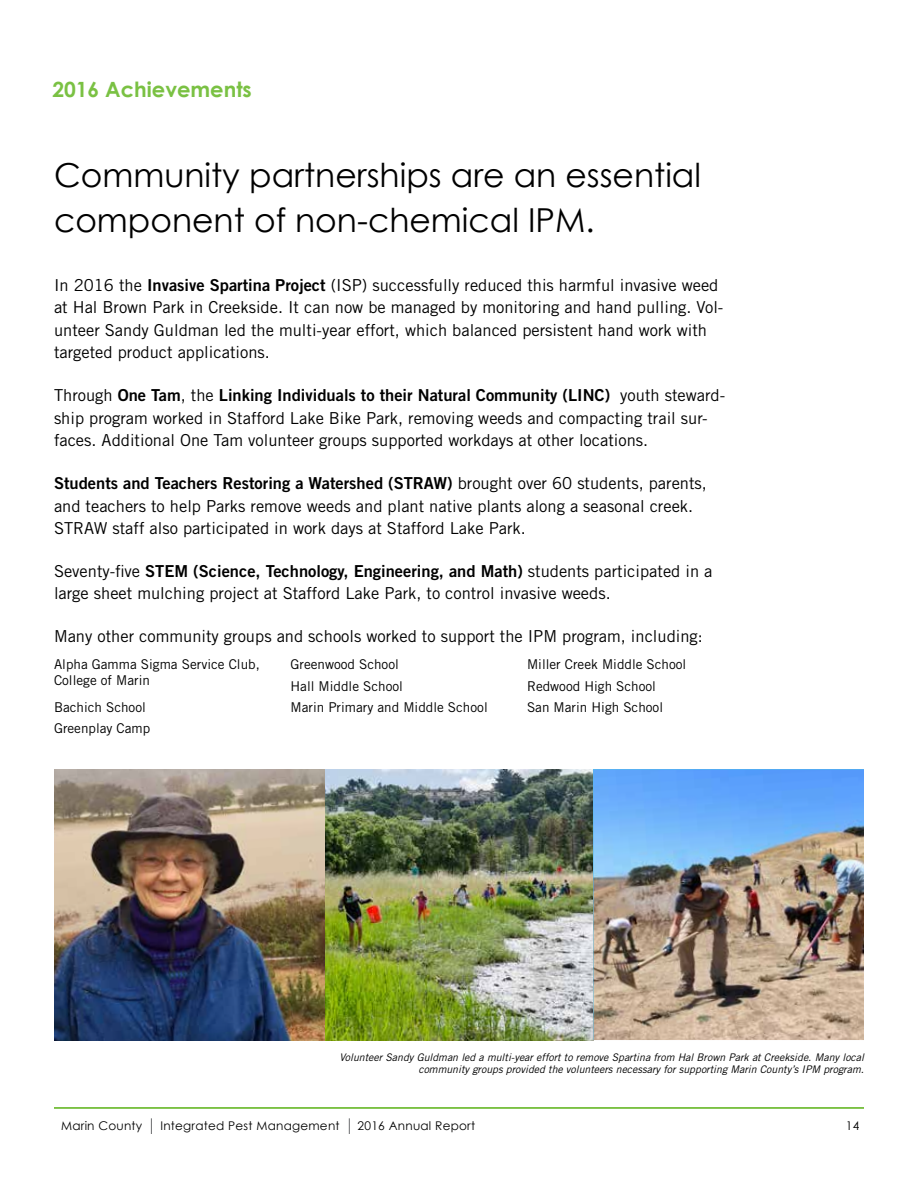
<style>
.page{position:relative;width:918px;height:1188px;background:#fff}
.page>*{position:absolute;margin:0;border:0;box-sizing:border-box;transform-origin:0 0}
.t1{font:33px/45px "Century Gothic";color:#000}
.t2{font:700 21px "Century Gothic";color:#7ac143}
.t3{font:16.5px/22.5px "Trade Gothic";color:#000}
.t4{font:16.5px "Trade Gothic Bold Two";color:#000}
.t5{font:13.5px "Trade Gothic";color:#000}
.t6{font:12px "Century Gothic";letter-spacing:.02em;color:#000}
.t7{font:italic 10.5px/12px "Trade Gothic";color:#000;text-align:right}
.s1{font-family:"Trade Gothic Bold Two"}
.s2{font-family:"Trade Gothic"}
</style>
<div class="page">
<svg style="left:151px;top:1118px;width:1px;height:16px"></svg>
<svg style="left:349px;top:1118px;width:1px;height:16px"></svg>
<hr style="left:54px;top:1107px;width:810px;height:1px;background:#7ac143">
<img style="left:325px;top:770px;width:268px;height:270px">
<img style="left:54px;top:770px;width:271px;height:270px">
<img style="left:593px;top:770px;width:271px;height:270px">
<p class="t2" style="left:52px;top:76px;width:201px">2016 Achievements</p>
<h1 class="t1" style="left:54px;top:152px;width:649px">Community partnerships are an essential component of non-chemical IPM.</h1>
<p class="t3" style="left:54px;top:274px;width:671px">In 2016 the <span class="s1">Invasive Spartina Project</span> (ISP) successfully reduced this harmful invasive weed at Hal Brown Park in Creekside. It can now be managed by monitoring and hand pulling. Vol&shy;unteer Sandy Guldman led the multi-year effort, which balanced persistent hand work with targeted product applications.</p>
<p class="t4" style="left:54px;top:385px;width:673px"><span class="s2">Through</span> One Tam<span class="s2">, the</span> Linking Individuals to their Natural Community (LINC) <span class="s2">youth steward-</span></p>
<p class="t3" style="left:54px;top:406px;width:655px">ship program worked in Stafford Lake Bike Park, removing weeds and compacting trail sur&shy;faces. Additional One Tam volunteer groups supported workdays at other locations.</p>
<p class="t4" style="left:54px;top:473px;width:655px">Students and Teachers Restoring a Watershed (STRAW) <span class="s2">brought over 60 students, parents,</span></p>
<p class="t3" style="left:54px;top:494px;width:641px">and teachers to help Parks remove weeds and plant native plants along a seasonal creek.<br>STRAW staff also participated in work days at Stafford Lake Park.</p>
<p class="t4" style="left:54px;top:561px;width:660px"><span class="s2">Seventy-five</span> STEM (Science, Technology, Engineering, and Math) <span class="s2">students participated in a</span></p>
<p class="t3" style="left:54px;top:582px;width:558px">large sheet mulching project at Stafford Lake Park, to control invasive weeds.</p>
<p class="t3" style="left:54px;top:625px;width:650px">Many other community groups and schools worked to support the IPM program, including:</p>
<p class="t5" style="left:54px;top:656px;width:207px">Alpha Gamma Sigma Service Club,</p>
<p class="t5" style="left:291px;top:656px;width:110px">Greenwood School</p>
<p class="t5" style="left:527px;top:656px;width:161px">Miller Creek Middle School</p>
<p class="t5" style="left:54px;top:672px;width:97px">College of Marin</p>
<p class="t5" style="left:291px;top:678px;width:114px">Hall Middle School</p>
<p class="t5" style="left:527px;top:678px;width:131px">Redwood High School</p>
<p class="t5" style="left:54px;top:699px;width:93px">Bachich School</p>
<p class="t5" style="left:291px;top:699px;width:199px">Marin Primary and Middle School</p>
<p class="t5" style="left:527px;top:699px;width:138px">San Marin High School</p>
<p class="t5" style="left:54px;top:720px;width:98px">Greenplay Camp</p>
<p class="t7" style="left:340px;top:1051px;width:526px">Volunteer Sandy Guldman led a multi-year effort to remove Spartina from Hal Brown Park at Creekside. Many local community groups provided the volunteers necessary for supporting Marin County’s IPM program.</p>
<p class="t6" style="left:61px;top:1119px;width:83px">Marin County</p>
<p class="t6" style="left:160px;top:1119px;width:181px">Integrated Pest Management</p>
<p class="t6" style="left:358px;top:1119px;width:119px">2016 Annual Report</p>
<p class="t6" style="left:846px;top:1119px;width:15px">14</p>
</div>
